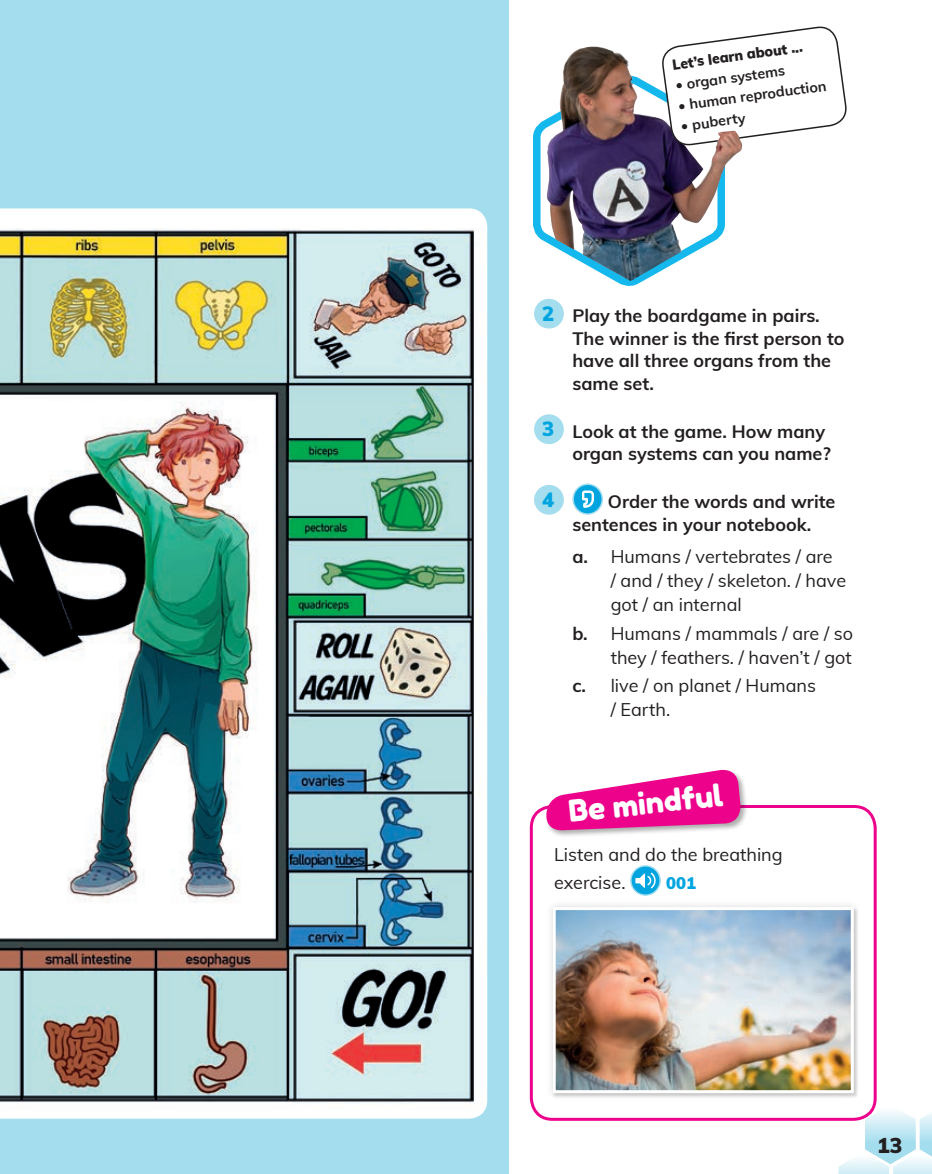
<style>
.page{position:relative;width:932px;height:1174px;background:#fff}
.page>*{position:absolute;margin:0;border:0;box-sizing:border-box;transform-origin:0 0}
.t1{font:30px "Fredoka One";color:#fff}
.t2{font:900 21px "Muli";color:#231f20}
.t3{font:900 20.1px "Muli";color:#00a5e0}
._02-ACTIVIDADES{font:700 18px/22.5px "Muli";color:#231f20}
._02_ACTIVIDADES_FINA{font:18px/24px "Muli";color:#231f20}
._04_BE_MINDFUL_TEXTO{font:18px/28.5px "Muli";color:#231f20}
._04_BE_MINDFUL_TEXTO-2{font:900 16.5px "Muli";color:#00a5e0}
._00_Lets_learn_térmi{font:700 14.25px "Muli";color:#231f20}
._00_Lets_learn{font:900 14.25px "Muli";color:#231f20}
.s1{font-weight:700}
</style>
<div class="page">
<div style="left:0;top:0;width:508px;height:1174px;background:#a4ddee"></div>
<svg style="left:838px;top:1104px;width:93px;height:70px"></svg>
<img style="left:0;top:208px;width:487px;height:910px">
<div style="left:534px;top:299px;width:29px;height:29px;background:#a4ddee;border-radius:50%"></div>
<div style="left:534px;top:414px;width:29px;height:30px;background:#a4ddee;border-radius:50%"></div>
<div style="left:534px;top:485px;width:29px;height:29px;background:#a4ddee;border-radius:50%"></div>
<svg style="left:572px;top:483px;width:31px;height:32px"></svg>
<svg style="left:581px;top:490px;width:13px;height:18px"></svg>
<div style="left:531px;top:806px;width:343px;height:313px;background:#fff;border-radius:21px"></div>
<svg style="left:630px;top:866px;width:30px;height:29px"></svg>
<div style="left:630px;top:865px;width:30px;height:30px;border:1px solid #a4ddee;border-radius:50%"></div>
<svg style="left:635px;top:872px;width:20px;height:16px"></svg>
<div style="left:529px;top:805px;width:347px;height:315px;border:3px solid #ed028c;border-radius:21px"></div>
<div style="left:544px;top:768px;width:204px;height:70px;background:#231f20;opacity:.37"></div>
<svg style="left:546px;top:768px;width:196px;height:63px"></svg>
<div style="left:545px;top:899px;width:315px;height:201px;background:#231f20;opacity:.16"></div>
<img style="left:556px;top:911px;width:293px;height:178px">
<div style="left:552px;top:907px;width:301px;height:186px;border:3px solid #fff"></div>
<svg style="left:533px;top:127px;width:105px;height:159px"></svg>
<svg style="left:536px;top:26px;width:311px;height:258px"></svg>
<img style="left:711px;top:131px;width:31px;height:32px">
<p class="_00_Lets_learn" style="left:671px;top:54px;width:133px;rotate:-8deg">Let’s learn about ...</p>
<p class="_00_Lets_learn_térmi" style="left:673px;top:75px;width:112px;rotate:-8deg">• organ systems</p>
<p class="_00_Lets_learn_térmi" style="left:676px;top:96px;width:151px;rotate:-8deg">• human reproduction</p>
<p class="_00_Lets_learn_térmi" style="left:679px;top:116px;width:66px;rotate:-8deg">• puberty</p>
<p class="t3" style="left:542px;top:298px;width:14px">2</p>
<p class="_02-ACTIVIDADES" style="left:572px;top:303px;width:273px">Play the boardgame in pairs.<br>The winner is the first person to have all three organs from the same set.</p>
<p class="t3" style="left:542px;top:414px;width:14px">3</p>
<p class="_02-ACTIVIDADES" style="left:572px;top:419px;width:260px">Look at the game. How many organ systems can you name?</p>
<p class="t3" style="left:542px;top:484px;width:14px">4</p>
<p class="_02-ACTIVIDADES" style="left:572px;top:489px;width:264px;text-indent:36px">Order the words and write sentences in your notebook.</p>
<p class="_02_ACTIVIDADES_FINA" style="left:610px;top:544px;width:237px;text-indent:-38px"><span class="s1">a.</span> Humans / vertebrates / are<br>/ and / they / skeleton. / have got / an internal</p>
<p class="_02_ACTIVIDADES_FINA" style="left:572px;top:620px;width:282px;text-align:right"><span class="s1">b.</span> Humans / mammals / are / so they / feathers. / haven’t / got</p>
<p class="_02_ACTIVIDADES_FINA" style="left:610px;top:672px;width:207px;text-indent:-38px"><span class="s1">c.</span> live / on planet / Humans / Earth.</p>
<p class="t1" style="left:566px;top:793px;width:156px;rotate:-6deg">Be mindful</p>
<p class="_04_BE_MINDFUL_TEXTO" style="left:554px;top:839px;width:230px">Listen and do the breathing exercise.</p>
<p class="_04_BE_MINDFUL_TEXTO-2" style="left:666px;top:871px;width:31px">001</p>
<p class="t2" style="left:876px;top:1129px;width:27px">13</p>
</div>
